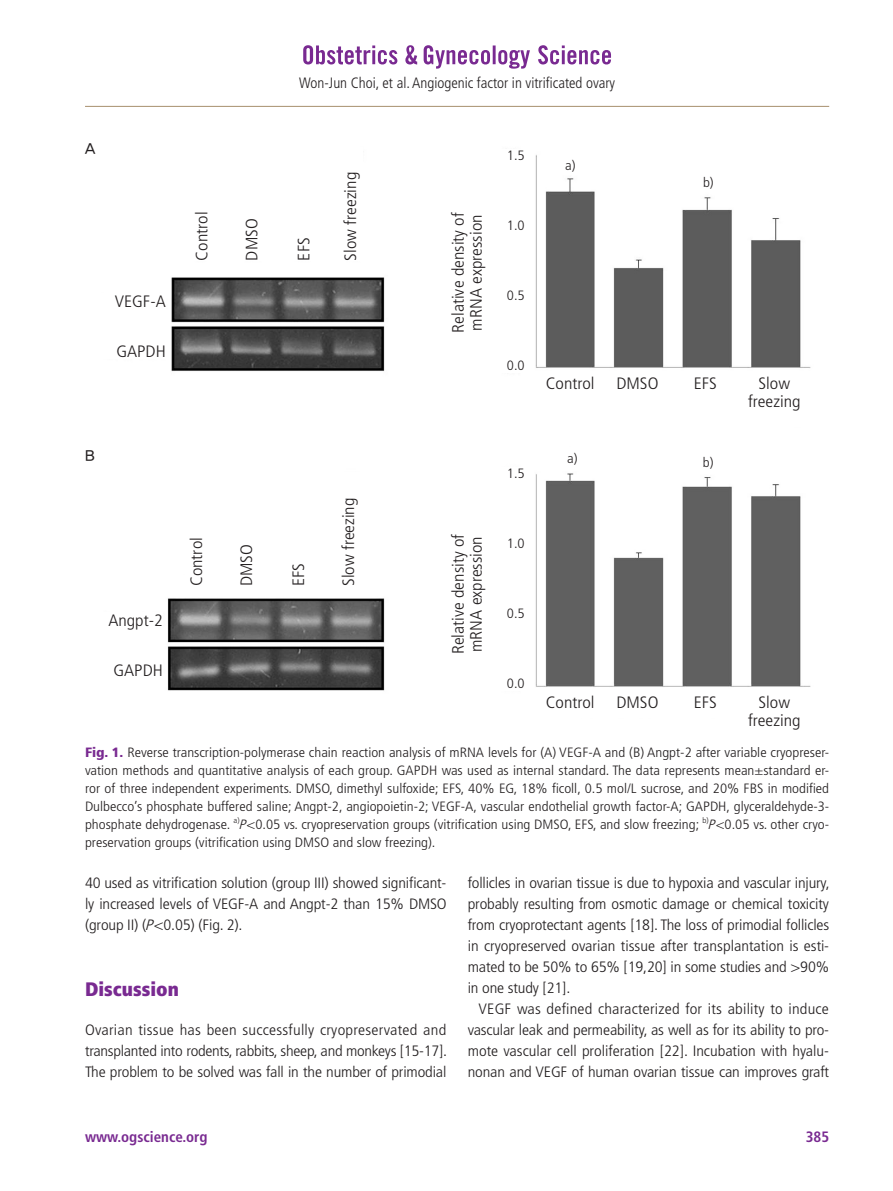
<style>
.page{position:relative;width:893px;height:1191px;background:#fff}
.page>*{position:absolute;margin:0;border:0;box-sizing:border-box;transform-origin:0 0}
.서론_영문{font:900 condensed 19.5px "Frutiger LT Std";color:#792a91}
.표_타이틀{font:300 condensed 16.5px/18px "Frutiger LT Std";color:#231f20;scale:1.1 1}
.본문_영문{font:300 condensed 15px/21px "Frutiger LT Std";letter-spacing:-.01em;color:#231f20;text-align:justify;scale:1.1 1}
.본문_영문-2{font:300 condensed 15px "Frutiger LT Std";letter-spacing:-.01em;color:#231f20}
.t1{font:700 condensed 15px "Frutiger LT Std";color:#792a91}
.그림A-B{font:15px "YDIYGO330";color:#231f20}
.표_타이틀-2{font:300 condensed 13.5px/18px "Frutiger LT Std";color:#231f20;text-align:justify;scale:1.1 1}
.표_타이틀-3{font:300 condensed 7.8px "Frutiger LT Std";color:#231f20;scale:1.1 1}
.s1{font-weight:900;color:#792a91}
.s2{font-style:italic}
</style>
<div class="page">
<hr style="left:85px;top:106px;width:744px;height:1px;background:#ad9676">
<svg style="left:538px;top:45px;width:73px;height:19px"></svg>
<svg style="left:424px;top:45px;width:106px;height:24px"></svg>
<svg style="left:303px;top:45px;width:114px;height:19px"></svg>
<img style="left:171px;top:155px;width:640px;height:217px">
<img style="left:167px;top:473px;width:644px;height:218px">
<div style="left:491px;top:149px;width:34px;height:223px;background:#fff"></div>
<div style="left:491px;top:467px;width:34px;height:223px;background:#fff"></div>
<div style="left:190px;top:147px;width:24px;height:113px;background:#fff"></div>
<div style="left:185px;top:472px;width:23px;height:114px;background:#fff"></div>
<div style="left:240px;top:147px;width:24px;height:113px;background:#fff"></div>
<div style="left:235px;top:472px;width:23px;height:114px;background:#fff"></div>
<div style="left:292px;top:147px;width:24px;height:113px;background:#fff"></div>
<div style="left:287px;top:472px;width:23px;height:114px;background:#fff"></div>
<div style="left:339px;top:147px;width:24px;height:113px;background:#fff"></div>
<div style="left:334px;top:472px;width:30px;height:114px;background:#fff"></div>
<div style="left:441px;top:196px;width:52px;height:153px;background:#fff"></div>
<div style="left:441px;top:518px;width:52px;height:152px;background:#fff"></div>
<div style="left:546px;top:159px;width:49px;height:16px;background:#fff"></div>
<div style="left:684px;top:176px;width:49px;height:16px;background:#fff"></div>
<p class="그림A-B" style="left:85px;top:140px;width:11px">A</p>
<p class="표_타이틀" style="left:115px;top:293px;width:48px">VEGF-A</p>
<p class="표_타이틀" style="left:116px;top:342px;width:46px">GAPDH</p>
<p class="표_타이틀" style="left:193px;top:260px;width:46px;rotate:-90deg">Control</p>
<p class="표_타이틀" style="left:243px;top:260px;width:40px;rotate:-90deg">DMSO</p>
<p class="그림A-B" style="left:85px;top:447px;width:11px">B</p>
<p class="표_타이틀" style="left:108px;top:612px;width:51px">Angpt-2</p>
<p class="표_타이틀" style="left:113px;top:661px;width:46px">GAPDH</p>
<p class="표_타이틀" style="left:188px;top:586px;width:46px;rotate:-90deg">Control</p>
<p class="표_타이틀" style="left:238px;top:586px;width:40px;rotate:-90deg">DMSO</p>
<p class="본문_영문-2" style="left:299px;top:74px;width:317px">Won-Jun Choi, et al. Angiogenic factor in vitrificated ovary</p>
<p class="표_타이틀" style="left:295px;top:260px;width:23px;rotate:-90deg">EFS</p>
<p class="표_타이틀" style="left:342px;top:260px;width:82px;rotate:-90deg">Slow freezing</p>
<p class="표_타이틀" style="left:290px;top:586px;width:23px;rotate:-90deg">EFS</p>
<p class="표_타이틀" style="left:340px;top:586px;width:82px;rotate:-90deg">Slow freezing</p>
<p class="표_타이틀" style="left:449px;top:333px;width:111px;rotate:-90deg">Relative density of mRNA expression</p>
<p class="표_타이틀-2" style="left:507px;top:147px;width:18px">1.5</p>
<p class="표_타이틀-2" style="left:507px;top:217px;width:18px">1.0</p>
<p class="표_타이틀-2" style="left:507px;top:287px;width:18px">0.5</p>
<p class="표_타이틀-2" style="left:507px;top:356px;width:18px">0.0</p>
<p class="표_타이틀-2" style="left:565px;top:157px;width:11px">a)</p>
<p class="표_타이틀" style="left:546px;top:374px;width:46px">Control</p>
<p class="표_타이틀" style="left:616px;top:374px;width:40px">DMSO</p>
<p class="표_타이틀" style="left:449px;top:654px;width:111px;rotate:-90deg">Relative density of mRNA expression</p>
<p class="표_타이틀-2" style="left:507px;top:465px;width:18px">1.5</p>
<p class="표_타이틀-2" style="left:507px;top:535px;width:18px">1.0</p>
<p class="표_타이틀-2" style="left:507px;top:604px;width:18px">0.5</p>
<p class="표_타이틀-2" style="left:507px;top:674px;width:18px">0.0</p>
<p class="표_타이틀-2" style="left:567px;top:449px;width:11px">a)</p>
<p class="표_타이틀" style="left:546px;top:694px;width:46px">Control</p>
<p class="표_타이틀" style="left:616px;top:694px;width:40px">DMSO</p>
<p class="표_타이틀-2" style="left:703px;top:174px;width:11px">b)</p>
<p class="표_타이틀" style="left:694px;top:374px;width:23px">EFS</p>
<p class="표_타이틀-2" style="left:703px;top:453px;width:11px">b)</p>
<p class="표_타이틀" style="left:748px;top:374px;width:49px;text-align:center">Slow freezing</p>
<p class="표_타이틀" style="left:694px;top:694px;width:23px">EFS</p>
<p class="표_타이틀" style="left:748px;top:694px;width:49px;text-align:center">Slow freezing</p>
<p class="표_타이틀-2" style="left:85px;top:744px;width:678px"><span class="s1">Fig. 1.</span> Reverse transcription-polymerase chain reaction analysis of mRNA levels for (A) VEGF-A and (B) Angpt-2 after variable cryopreser&shy;vation methods and quantitative analysis of each group. GAPDH was used as internal standard. The data represents mean±standard er&shy;ror of three independent experiments. DMSO, dimethyl sulfoxide; EFS, 40% EG, 18% ficoll, 0.5 mol/L sucrose, and 20% FBS in modified Dulbecco’s phosphate buffered saline; Angpt-2, angiopoietin-2; VEGF-A, vascular endothelial growth factor-A; GAPDH, glyceraldehyde-3- phosphate dehydrogenase.</p>
<p class="표_타이틀-3" style="left:233px;top:816px;width:7px">a)</p>
<p class="표_타이틀-2" style="left:238px;top:816px;width:420px"><span class="s2">P</span>&lt;0.05 vs. cryopreservation groups (vitrification using DMSO, EFS, and slow freezing;</p>
<p class="표_타이틀-3" style="left:702px;top:816px;width:7px">b)</p>
<p class="표_타이틀-2" style="left:708px;top:816px;width:112px"><span class="s2">P</span>&lt;0.05 vs. other cryo-</p>
<p class="표_타이틀-2" style="left:85px;top:834px;width:320px">preservation groups (vitrification using DMSO and slow freezing).</p>
<p class="본문_영문" style="left:85px;top:872px;width:330px">40 used as vitrification solution (group III) showed significant&shy;ly increased levels of VEGF-A and Angpt-2 than 15% DMSO (group II) (<span class="s2">P</span>&lt;0.05) (Fig. 2).</p>
<p class="서론_영문" style="left:85px;top:977px;width:95px">Discussion</p>
<p class="본문_영문" style="left:85px;top:1019px;width:331px">Ovarian tissue has been successfully cryopreservated and transplanted into rodents, rabbits, sheep, and monkeys [15-17].<br>The problem to be solved was fall in the number of primodial</p>
<p class="본문_영문" style="left:468px;top:872px;width:331px">follicles in ovarian tissue is due to hypoxia and vascular injury, probably resulting from osmotic damage or chemical toxicity from cryoprotectant agents [18]. The loss of primodial follicles in cryopreserved ovarian tissue after transplantation is esti&shy;mated to be 50% to 65% [19,20] in some studies and &gt;90% in one study [21].</p>
<p class="본문_영문" style="left:468px;top:998px;width:330px;text-indent:11px">VEGF was defined characterized for its ability to induce vascular leak and permeability, as well as for its ability to pro&shy;mote vascular cell proliferation [22]. Incubation with hyalu&shy;nonan and VEGF of human ovarian tissue can improves graft</p>
<p class="t1" style="left:85px;top:1128px;width:124px">www.ogscience.org</p>
<p class="t1" style="left:806px;top:1128px;width:25px">385</p>
</div>
